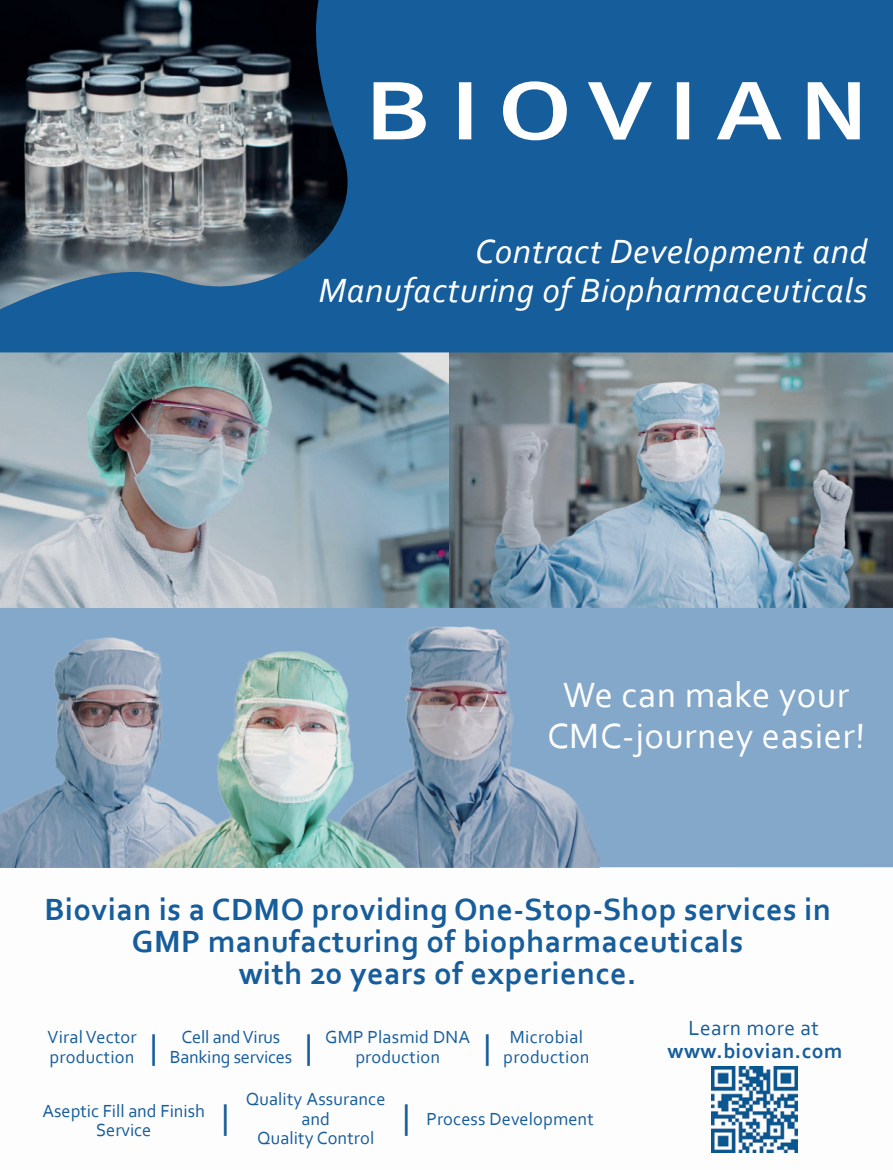
<style>
.page{position:relative;width:893px;height:1170px;background:#fff}
.page>*{position:absolute;margin:0;border:0;box-sizing:border-box;transform-origin:0 0}
.t1{font:36.75px/41.4px "Corbel";letter-spacing:.015em;color:#fefefe;text-align:center}
.t2{font:italic 35.25px/39.8px "Corbel";letter-spacing:.015em;color:#fff;text-align:right}
.t3{font:33.6px "Corbel";color:#165d9b}
.t4{font:700 32.1px/32.1px "Corbel";letter-spacing:.015em;color:#165d9b;text-align:center}
.t5{font:700 21.45px "Corbel";letter-spacing:.025em;color:#165d9b}
.t6{font:21.45px "Corbel";letter-spacing:.025em;color:#165d9b}
.t7{font:18.3px/20px "Corbel";letter-spacing:.005em;color:#165d9b;text-align:center}
</style>
<div class="page">
<div style="left:0;top:601px;width:893px;height:266px;background:#84a8c9"></div>
<img style="left:448px;top:352px;width:445px;height:255px">
<img style="left:0;top:352px;width:448px;height:255px">
<img style="left:0;top:626px;width:599px;height:241px">
<svg style="left:0;top:0;width:893px;height:352px;background:#2b5d89"></svg>
<svg style="left:374px;top:81px;width:486px;height:59px"></svg>
<img style="left:711px;top:1066px;width:86px;height:86px">
<h2 class="t2" style="left:318px;top:230px;width:551px">Contract Development and<br>Manufacturing of Biopharmaceuticals</h2>
<h1 class="t1" style="left:547px;top:673px;width:320px">We can make your<br>CMC-journey easier!</h1>
<h3 class="t4" style="left:45px;top:892px;width:788px">Biovian is a CDMO providing One-Stop-Shop services in<br>GMP manufacturing of biopharmaceuticals<br>with 20 years of experience.</h3>
<p class="t7" style="left:47px;top:1026px;width:112px;text-align:left">Viral Vector production <sup>|</sup></p>
<h3 class="t3" style="left:305px;top:1025px;width:9px">|</h3>
<h3 class="t3" style="left:483px;top:1025px;width:9px">|</h3>
<p class="t7" style="left:170px;top:1026px;width:124px">Cell andVirus<br>Banking services</p>
<h3 class="t3" style="left:221px;top:1096px;width:9px">|</h3>
<h3 class="t3" style="left:402px;top:1096px;width:9px">|</h3>
<p class="t7" style="left:325px;top:1026px;width:146px">GMP Plasmid DNA production</p>
<p class="t7" style="left:503px;top:1026px;width:88px">Microbial production</p>
<p class="t7" style="left:43px;top:1099px;width:164px">Aseptic Fill and Finish<br>Service</p>
<p class="t7" style="left:246px;top:1087px;width:141px">Quality Assurance and<br>Quality Control</p>
<p class="t7" style="left:426px;top:1107px;width:169px">Process Development</p>
<p class="t6" style="left:688px;top:1014px;width:132px">Learn more at</p>
<p class="t5" style="left:667px;top:1037px;width:176px">www.biovian.com</p>
</div>
